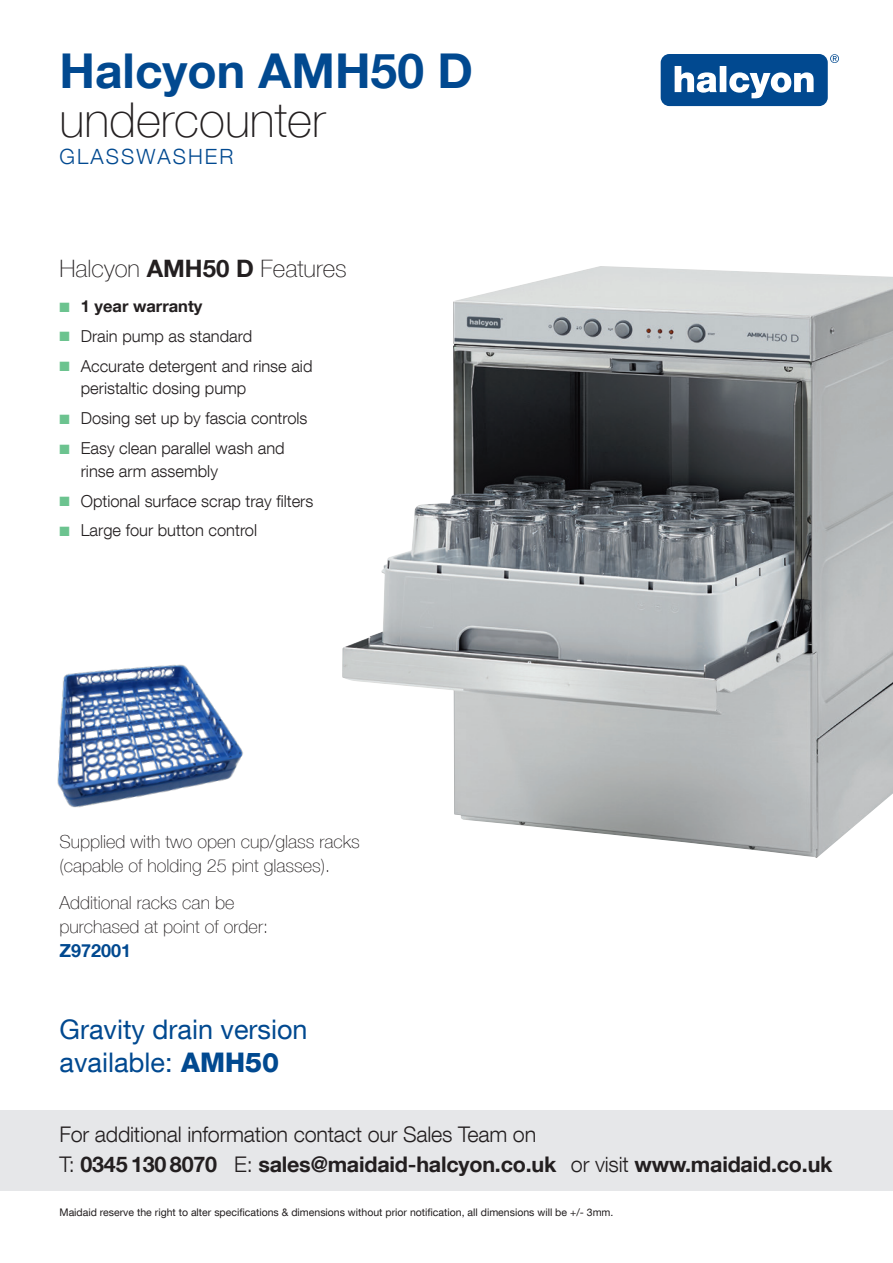
<style>
.page{position:relative;width:893px;height:1263px;background:#fff}
.page>*{position:absolute;margin:0;border:0;box-sizing:border-box;transform-origin:0 0}
.Range_Main_Page_Head{font:700 48px "Helvetica Neue LT Com";color:#014990}
.Main_Page_Sub_Heads{font:100 48px "Helvetica Neue LT Com";color:#231f20}
.Range_Main_Page_Head-2{font:27px/33px "Helvetica Neue LT Com";color:#014990}
.TECH_Heads{font:100 24px "Helvetica Neue LT Com";color:#231f20}
.t1{font:300 21.6px/30px "Helvetica Neue LT Com";letter-spacing:-.01em;color:#231f20}
.Main_Page_Sub-Sub_He{font:300 21px "Helvetica Neue LT Com";letter-spacing:.1em;color:#014990}
.TECH_Heads-2{font:100 18px/24px "Helvetica Neue LT Com";color:#231f20}
.t2{font:300 16.5px/22.5px "Helvetica Neue LT Com";color:#231f20}
.t3{font:700 16.5px "Helvetica Neue LT Com";color:#231f20}
.t4{font:10.5px "Helvetica Neue LT Com";color:#231f20}
.s1{font-weight:700}
.s2{color:#6cc38f}
.s3{font-weight:700;color:#014990}
.s4{font-weight:800}
</style>
<div class="page">
<div style="left:0;top:1110px;width:893px;height:81px;background:#e6e7e9"></div>
<img style="left:342px;top:266px;width:551px;height:592px">
<svg style="left:661px;top:54px;width:178px;height:52px"></svg>
<img style="left:57px;top:664px;width:186px;height:144px">
<p class="Range_Main_Page_Head" style="left:60px;top:41px;width:415px">Halcyon AMH50 D</p>
<p class="Main_Page_Sub_Heads" style="left:60px;top:91px;width:267px">undercounter</p>
<p class="Main_Page_Sub-Sub_He" style="left:60px;top:143px;width:175px">GLASSWASHER</p>
<p class="TECH_Heads" style="left:60px;top:254px;width:289px">Halcyon <span class="s1">AMH50 D</span> Features</p>
<p class="t3" style="left:60px;top:295px;width:144px"><span class="s2">■</span> 1 year warranty</p>
<p class="t2" style="left:60px;top:324px;width:194px"><span class="s2">■</span> Drain pump as standard</p>
<p class="t2" style="left:81px;top:354px;width:233px;text-indent:-21px"><span class="s2">■</span> Accurate detergent and rinse aid peristaltic dosing pump</p>
<p class="t2" style="left:60px;top:407px;width:250px"><span class="s2">■</span> Dosing set up by fascia controls</p>
<p class="t2" style="left:81px;top:437px;width:205px;text-indent:-21px"><span class="s2">■</span> Easy clean parallel wash and rinse arm assembly</p>
<p class="t2" style="left:60px;top:489px;width:255px"><span class="s2">■</span> Optional surface scrap tray filters</p>
<p class="t2" style="left:60px;top:519px;width:199px"><span class="s2">■</span> Large four button control</p>
<p class="TECH_Heads-2" style="left:60px;top:829px;width:302px">Supplied with two open cup/glass racks (capable of holding 25 pint glasses).</p>
<p class="TECH_Heads-2" style="left:60px;top:890px;width:210px">Additional racks can be purchased at point of order:<br><span class="s3">Z972001</span></p>
<p class="Range_Main_Page_Head-2" style="left:60px;top:1012px;width:249px">Gravity drain version available: <span class="s4">AMH50</span></p>
<h3 class="t1" style="left:60px;top:1119px;width:774px">For additional information contact our Sales Team on<br>T: <span class="s1">0345 130 8070</span> E: <span class="s1">sales@maidaid-halcyon.co.uk</span> or visit <span class="s1">www.maidaid.co.uk</span></h3>
<p class="t4" style="left:60px;top:1206px;width:555px">Maidaid reserve the right to alter specifications &amp; dimensions without prior notification, all dimensions will be +/- 3mm.</p>
</div>
